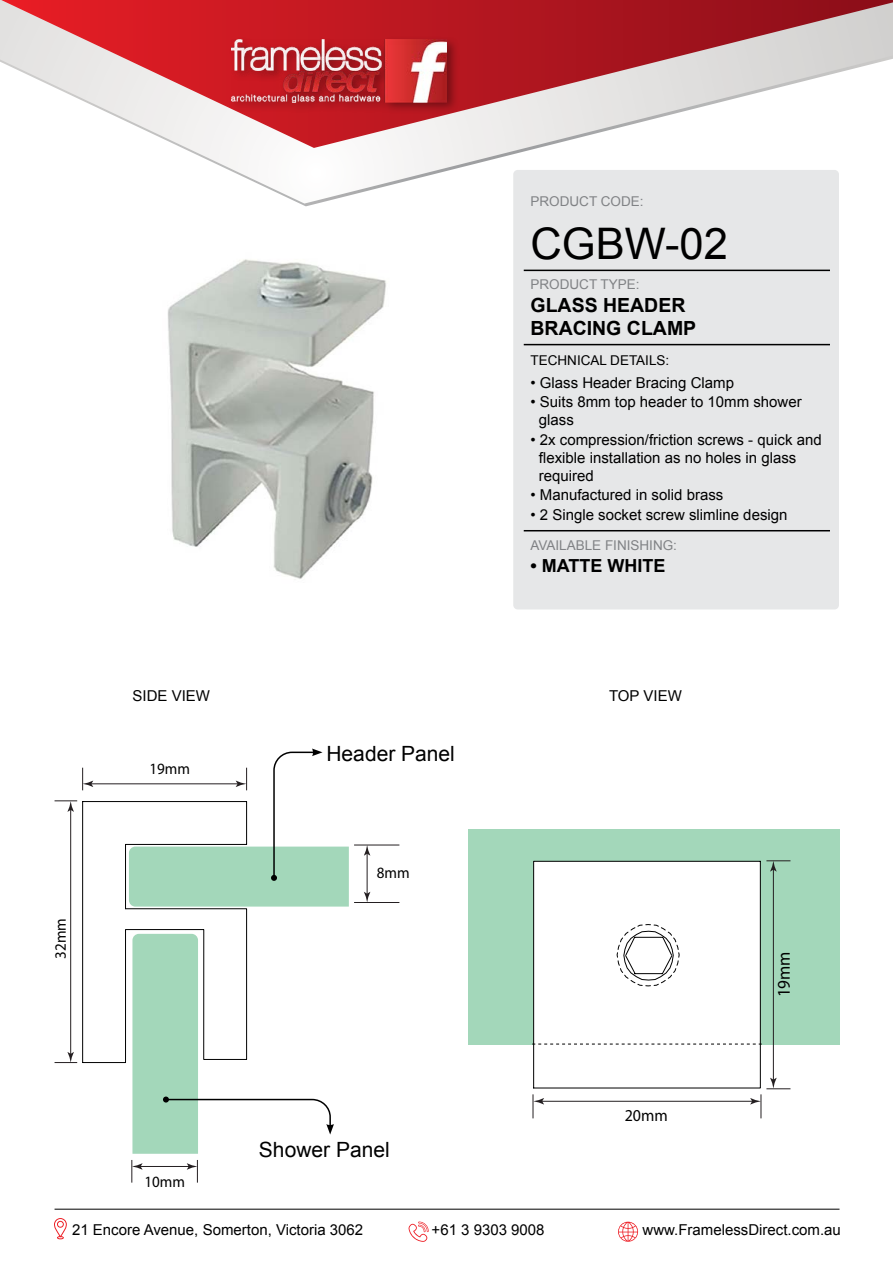
<style>
.page{position:relative;width:893px;height:1263px;background:#fff}
.page>*{position:absolute;margin:0;border:0;box-sizing:border-box;transform-origin:0 0}
.t1{font:43.5px "Arial";color:#000}
.t2{font:21px "Arial";color:#000}
.t3{font:700 19.5px/23.4px "Arial";color:#000}
.t4{font:700 18px "Arial";color:#000}
.t5{font:17.85px "Myriad Pro";color:#000;scale:.96 1}
.t6{font:16.65px "Myriad Pro";color:#000;scale:.96 1}
.t7{font:15.75px "Myriad Pro";color:#000;scale:.96 1}
.t8{font:15px/18px "Arial";color:#000}
.t9{font:13.5px "Arial";color:#808285}
.t10{font:13.5px "Arial";color:#000}
</style>
<div class="page">
<svg style="left:0;top:0;width:893px;height:204px"></svg>
<div style="left:229px;top:35px;width:231px;height:79px;background:#000;opacity:.38"></div>
<img style="left:232px;top:40px;width:215px;height:62px">
<svg style="left:618px;top:1222px;width:20px;height:20px"></svg>
<svg style="left:408px;top:1221px;width:21px;height:21px"></svg>
<svg style="left:54px;top:1218px;width:13px;height:21px"></svg>
<hr style="left:55px;top:1209px;width:784px;height:1px;background:#000">
<hr style="left:354px;top:844px;width:45px;height:1px;background:#241f21">
<hr style="left:354px;top:902px;width:45px;height:1px;background:#241f21">
<hr style="left:367px;top:852px;width:1px;height:43px;background:#241f21">
<svg style="left:364px;top:845px;width:6px;height:11px"></svg>
<svg style="left:364px;top:892px;width:6px;height:10px"></svg>
<hr style="left:139px;top:1166px;width:51px;height:1px;background:#241f21">
<svg style="left:187px;top:1160px;width:11px;height:22px"></svg>
<svg style="left:131px;top:1160px;width:12px;height:22px"></svg>
<div style="left:468px;top:830px;width:371px;height:214px;background:#a3d7ba"></div>
<div style="left:533px;top:860px;width:228px;height:229px;background:#fff"></div>
<svg style="left:532px;top:1043px;width:230px;height:1px"></svg>
<svg style="left:624px;top:935px;width:49px;height:40px;background:#e1e1e1"></svg>
<hr style="left:773px;top:868px;width:1px;height:213px;background:#241f21">
<svg style="left:766px;top:860px;width:24px;height:11px"></svg>
<hr style="left:541px;top:1101px;width:213px;height:1px;background:#241f21">
<svg style="left:750px;top:1078px;width:40px;height:40px"></svg>
<svg style="left:533px;top:1094px;width:11px;height:24px"></svg>
<svg style="left:55px;top:748px;width:294px;height:406px"></svg>
<div style="left:513px;top:170px;width:326px;height:439px;background:#e6e7e8;border-radius:4px"></div>
<hr style="left:524px;top:270px;width:306px;height:1px;background:#000">
<hr style="left:524px;top:344px;width:306px;height:1px;background:#000">
<hr style="left:524px;top:530px;width:306px;height:1px;background:#000">
<img style="left:168px;top:259px;width:218px;height:320px">
<p class="t9" style="left:530px;top:193px;width:115px">PRODUCT CODE:</p>
<h1 class="t1" style="left:530px;top:215px;width:199px">CGBW-02</h1>
<p class="t9" style="left:530px;top:275px;width:111px">PRODUCT TYPE:</p>
<h3 class="t3" style="left:530px;top:294px;width:167px">GLASS HEADER<br>BRACING CLAMP</h3>
<p class="t10" style="left:530px;top:352px;width:140px">TECHNICAL DETAILS:</p>
<p class="t8" style="left:530px;top:374px;width:205px">• Glass Header Bracing Clamp</p>
<p class="t8" style="left:539px;top:393px;width:264px;text-indent:-8px">• Suits 8mm top header to 10mm shower glass</p>
<p class="t8" style="left:539px;top:431px;width:284px;text-indent:-8px">• 2x compression/friction screws - quick and flexible installation as no holes in glass required</p>
<p class="t8" style="left:530px;top:486px;width:194px">• Manufactured in solid brass</p>
<p class="t8" style="left:530px;top:506px;width:258px">• 2 Single socket screw slimline design</p>
<p class="t9" style="left:530px;top:536px;width:148px">AVAILABLE FINISHING:</p>
<p class="t4" style="left:530px;top:553px;width:136px">• MATTE WHITE</p>
<p class="t8" style="left:132px;top:687px;width:79px">SIDE VIEW</p>
<p class="t8" style="left:609px;top:687px;width:74px">TOP VIEW</p>
<p class="t7" style="left:51px;top:959px;width:44px;rotate:-90deg">32mm</p>
<p class="t7" style="left:149px;top:759px;width:44px">19mm</p>
<h2 class="t2" style="left:326px;top:740px;width:130px">Header Panel</h2>
<p class="t7" style="left:377px;top:863px;width:36px">8mm</p>
<p class="t7" style="left:144px;top:1172px;width:44px">10mm</p>
<h2 class="t2" style="left:259px;top:1136px;width:132px">Shower Panel</h2>
<p class="t6" style="left:625px;top:1105px;width:46px">20mm</p>
<p class="t5" style="left:773px;top:997px;width:49px;rotate:-90deg">19mm</p>
<p class="t8" style="left:72px;top:1221px;width:293px">21 Encore Avenue, Somerton, Victoria 3062</p>
<p class="t8" style="left:432px;top:1221px;width:115px">+61 3 9303 9008</p>
<p class="t8" style="left:643px;top:1221px;width:200px">www.FramelessDirect.com.au</p>
</div>
